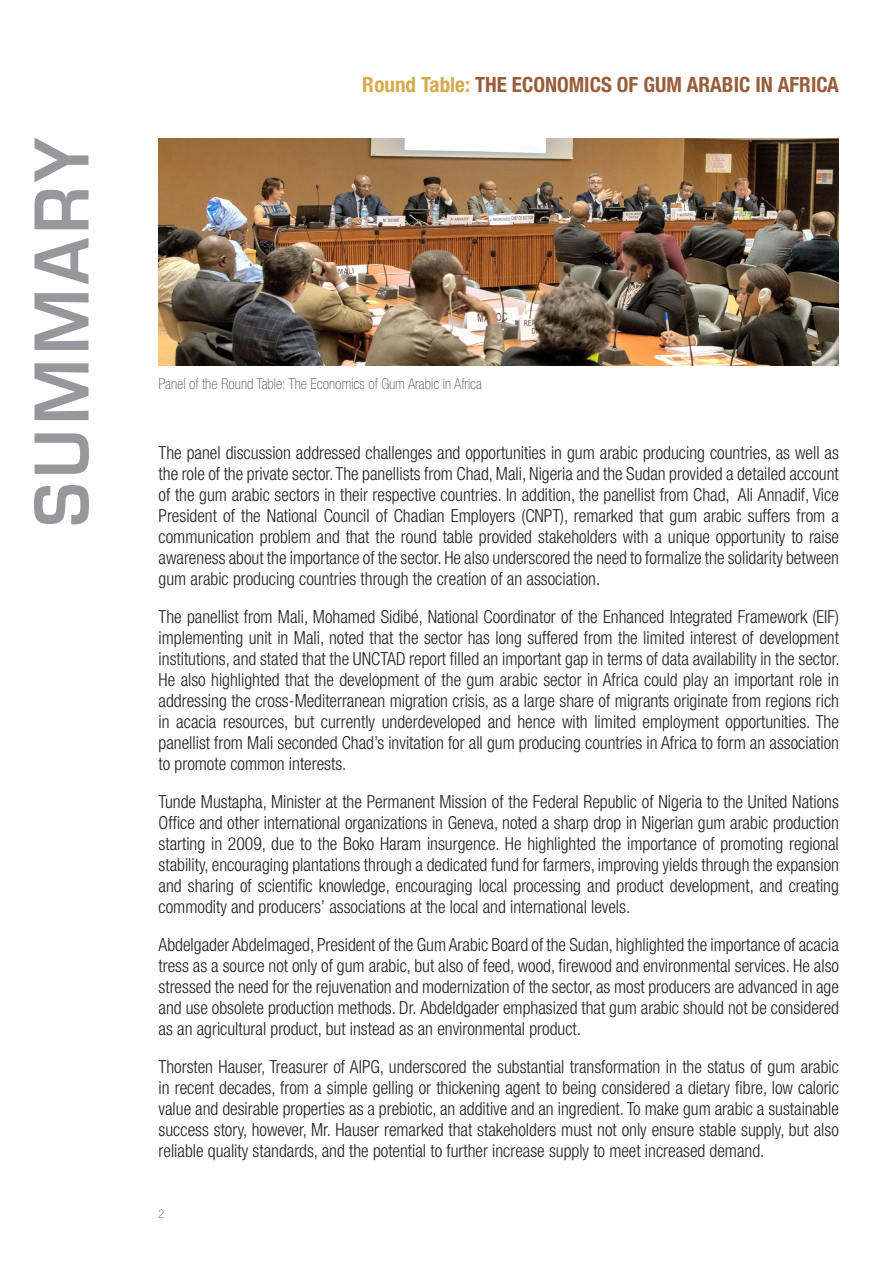
<style>
.page{position:relative;width:893px;height:1263px;background:#fff}
.page>*{position:absolute;margin:0;border:0;box-sizing:border-box;transform-origin:0 0}
.t1{font:600 72px "Eurostile LT Std";letter-spacing:.075em;color:#98989c;scale:.9 1}
.t2{font:700 condensed 21px "Helvetica Neue LT Std";color:#995d3a}
.Bloc_Basique{font:300 condensed 18px/21px "Helvetica Neue LT Std";color:#231f20;text-align:justify}
.Bloc_Basique-2{font:100 condensed 15px "Helvetica Neue LT Std";color:#52555b}
.t3{font:100 condensed 12px "Helvetica Neue LT Std";color:#52555b}
.s1{color:#d6aa4a}
</style>
<div class="page">
<img style="left:159px;top:138px;width:680px;height:228px">
<h1 class="t1" style="left:17px;top:526px;width:434px;rotate:-90deg">SUMMARY</h1>
<p class="t2" style="left:363px;top:72px;width:478px"><span class="s1">Round Table:</span> THE ECONOMICS OF GUM ARABIC IN AFRICA</p>
<p class="Bloc_Basique-2" style="left:159px;top:375px;width:325px">Panel of the Round Table: The Economics of Gum Arabic in Africa</p>
<p class="Bloc_Basique" style="left:159px;top:442px;width:682px">The panel discussion addressed challenges and opportunities in gum arabic producing countries, as well as the role of the private sector. The panellists from Chad, Mali, Nigeria and the Sudan provided a detailed account of the gum arabic sectors in their respective countries. In addition, the panellist from Chad, Ali Annadif, Vice President of the National Council of Chadian Employers (CNPT), remarked that gum arabic suffers from a communication problem and that the round table provided stakeholders with a unique opportunity to raise awareness about the importance of the sector. He also underscored the need to formalize the solidarity between gum arabic producing countries through the creation of an association.</p>
<p class="Bloc_Basique" style="left:159px;top:606px;width:682px">The panellist from Mali, Mohamed Sidibé, National Coordinator of the Enhanced Integrated Framework (EIF) implementing unit in Mali, noted that the sector has long suffered from the limited interest of development institutions, and stated that the UNCTAD report filled an important gap in terms of data availability in the sector.<br>He also highlighted that the development of the gum arabic sector in Africa could play an important role in addressing the cross-Mediterranean migration crisis, as a large share of migrants originate from regions rich in acacia resources, but currently underdeveloped and hence with limited employment opportunities. The panellist from Mali seconded Chad’s invitation for all gum producing countries in Africa to form an association to promote common interests.</p>
<p class="Bloc_Basique" style="left:159px;top:791px;width:682px">Tunde Mustapha, Minister at the Permanent Mission of the Federal Republic of Nigeria to the United Nations Office and other international organizations in Geneva, noted a sharp drop in Nigerian gum arabic production starting in 2009, due to the Boko Haram insurgence. He highlighted the importance of promoting regional stability, encouraging plantations through a dedicated fund for farmers, improving yields through the expansion and sharing of scientific knowledge, encouraging local processing and product development, and creating commodity and producers’ associations at the local and international levels.</p>
<p class="Bloc_Basique" style="left:159px;top:934px;width:682px">Abdelgader Abdelmaged, President of the Gum Arabic Board of the Sudan, highlighted the importance of acacia tress as a source not only of gum arabic, but also of feed, wood, firewood and environmental services. He also stressed the need for the rejuvenation and modernization of the sector, as most producers are advanced in age and use obsolete production methods. Dr. Abdeldgader emphasized that gum arabic should not be considered as an agricultural product, but instead as an environmental product.</p>
<p class="Bloc_Basique" style="left:159px;top:1056px;width:682px">Thorsten Hauser, Treasurer of AIPG, underscored the substantial transformation in the status of gum arabic in recent decades, from a simple gelling or thickening agent to being considered a dietary fibre, low caloric value and desirable properties as a prebiotic, an additive and an ingredient. To make gum arabic a sustainable success story, however, Mr. Hauser remarked that stakeholders must not only ensure stable supply, but also reliable quality standards, and the potential to further increase supply to meet increased demand.</p>
<p class="t3" style="left:159px;top:1206px;width:7px">2</p>
</div>
